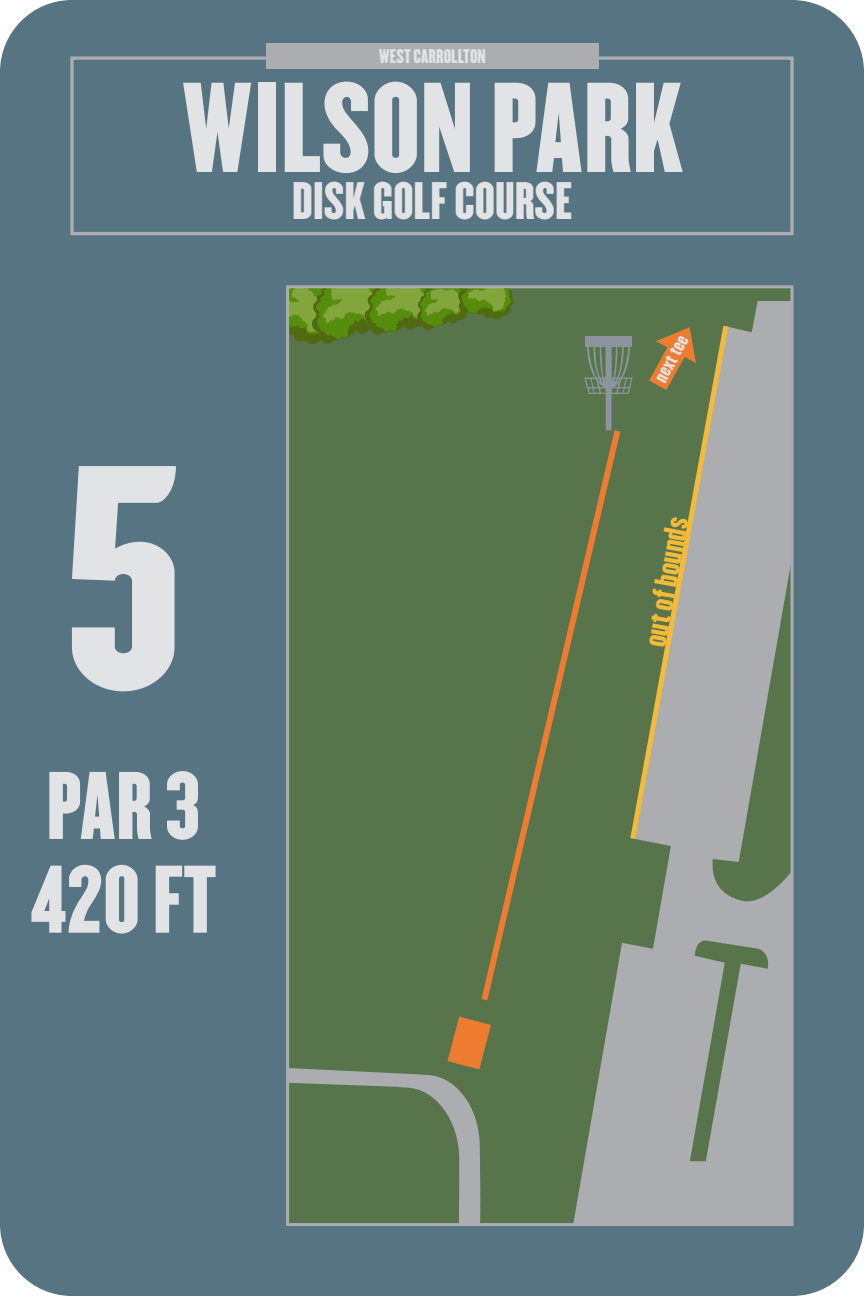
<style>
.page{position:relative;width:864px;height:1296px;background:#577483}
.page>*{position:absolute;margin:0;border:0;box-sizing:border-box;transform-origin:0 0}
.t1{font:278.1px "Champion HTF Lightweight";color:#e2e3e4}
.t2{font:111.6px "Champion HTF Lightweight";color:#e2e3e4}
.t3{font:83.8px/93.7px "Champion HTF Lightweight";color:#e2e3e4}
.t4{font:46.1px "Champion HTF Lightweight";color:#e2e3e4}
.t5{font:27.9px "Champion HTF Lightweight";color:#f4bb3a}
.t6{font:17.4px "Champion HTF Lightweight";color:#e2e3e4}
.t7{font:17.3px "Champion HTF Lightweight";color:#e2e3e4}
</style>
<div class="page">
<div style="left:70px;top:56px;width:724px;height:179px;border:3px solid #abadb0"></div>
<div style="left:266px;top:43px;width:333px;height:26px;background:#abadb0"></div>
<div style="left:290px;top:289px;width:500px;height:933px;background:#57744b"></div>
<svg style="left:573px;top:301px;width:217px;height:921px;fill:#abadb0"></svg>
<div style="left:586px;top:336px;width:46px;height:11px;background:#8c959d"></div>
<svg style="left:584px;top:347px;width:43px;height:83px"></svg>
<div style="left:477px;top:424px;width:148px;height:583px;background:#57744b"></div>
<svg style="left:290px;top:289px;width:227px;height:59px"></svg>
<svg style="left:627px;top:320px;width:105px;height:524px"></svg>
<svg style="left:290px;top:1017px;width:201px;height:205px"></svg>
<div style="left:286px;top:285px;width:508px;height:941px;border:3px solid #abadb0"></div>
<p class="t7" style="left:379px;top:45px;width:109px">WEST CARROLLTON</p>
<h2 class="t2" style="left:182px;top:55px;width:503px">WILSON PARK</h2>
<p class="t4" style="left:292px;top:171px;width:282px">DISK GOLF COURSE</p>
<h1 class="t1" style="left:64px;top:397px;width:121px">5</h1>
<h3 class="t3" style="left:30px;top:761px;width:188px">PAR 3<br>420 FT</h3>
<p class="t6" style="left:649px;top:375px;width:52px;rotate:-61deg">next tee</p>
<p class="t5" style="left:637px;top:643px;width:133px;rotate:-80deg">out of bounds</p>
</div>
